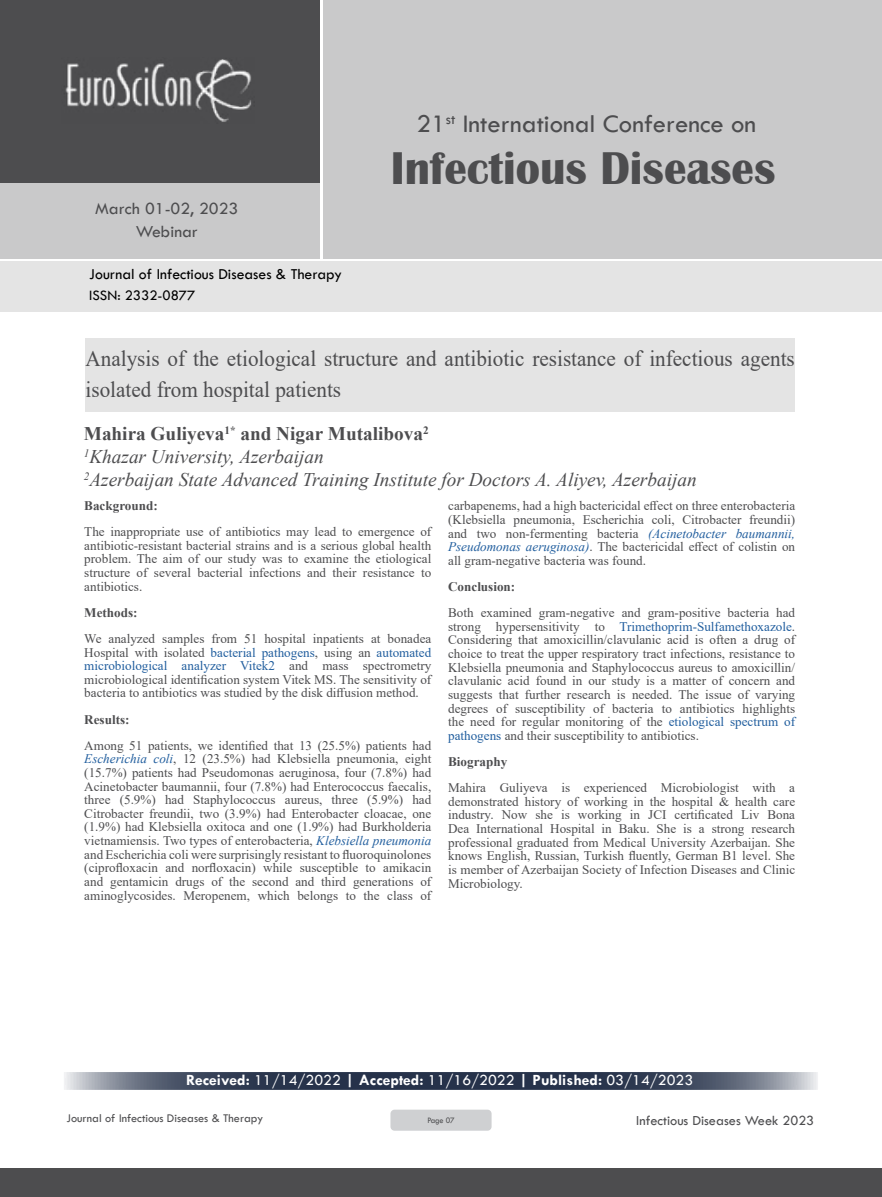
<style>
.page{position:relative;width:882px;height:1197px;background:#fff}
.page>*{position:absolute;margin:0;border:0;box-sizing:border-box;transform-origin:0 0}
.t1{font:700 47.25px "Britannic";color:#4d4d4f;scale:.95 1}
.t2{font:26.25px "Tw Cen";color:#4d4d4f}
.t3{font:22.57px/31.5px "Times New Roman";color:#4d4d4f;scale:.94 1}
.t4{font:italic 19.25px/23.1px "Times New Roman";color:#4d4d4f}
.t5{font:17.5px/23.6px "Tw Cen";color:#4d4d4f;text-align:center}
.t6{font:700 15.75px "Tw Cen";color:#fff}
.t7{font:15.75px "Tw Cen";color:#000}
.t8{font:14.88px "Tw Cen";color:#000}
.t9{font:14.35px "Tw Cen";color:#4d4d4f}
.t10{font:13.12px/13.7px "Times New Roman";color:#4d4d4f;text-align:justify}
.t11{font:700 13.12px "Times New Roman";color:#4d4d4f}
.t12{font:12.25px "Tw Cen";color:#4d4d4f}
.t13{font:8.58px "Tw Cen";letter-spacing:-.02em;color:#4d4d4f;scale:.95 1}
.s1{font-weight:700;font-style:normal}
.s2{color:#215e9e}
.s3{font-style:italic;color:#215e9e}
.s4{font-weight:400}
</style>
<div class="page">
<div style="left:0;top:0;width:319px;height:183px;background:#4d4d4f"></div>
<div style="left:0;top:183px;width:319px;height:76px;background:#c9c9ca"></div>
<div style="left:323px;top:0;width:559px;height:259px;background:#c9c9ca"></div>
<img style="left:65px;top:59px;width:187px;height:63px">
<div style="left:0;top:1168px;width:882px;height:29px;background:#4d4d4f"></div>
<div style="left:1px;top:261px;width:881px;height:51px;background:#e4e4e4"></div>
<div style="left:390px;top:1110px;width:102px;height:21px;background:#cfd0d2;border-radius:4px"></div>
<svg style="left:64px;top:1072px;width:754px;height:18px;background:#495367"></svg>
<div style="left:85px;top:338px;width:710px;height:73px;background:#e4e4e4"></div>
<h2 class="t2" style="left:416px;top:108px;width:341px">21<sup>st</sup> International Conference on</h2>
<h3 class="t5" style="left:95px;top:196px;width:145px">March 01-02, 2023<br>Webinar</h3>
<p class="t7" style="left:89px;top:264px;width:254px">Journal of Infectious Diseases &amp; Therapy</p>
<p class="t8" style="left:89px;top:287px;width:108px">ISSN: 2332-0877</p>
<h1 class="t1" style="left:391px;top:141px;width:406px">Infectious Diseases</h1>
<h3 class="t3" style="left:86px;top:342px;width:756px">Analysis of the etiological structure and antibiotic resistance of infectious agents isolated from hospital patients</h3>
<h3 class="t4" style="left:84px;top:422px;width:614px"><span class="s1">Mahira Guliyeva</span><sup>1*</sup> <span class="s1">and Nigar Mutalibova</span><sup>2<br></sup><sup>1</sup>Khazar University, Azerbaijan<br><sup>2</sup>Azerbaijan State Advanced Training Institute for Doctors A. Aliyev, Azerbaijan</h3>
<p class="t11" style="left:84px;top:496px;width:75px">Background:</p>
<p class="t10" style="left:84px;top:525px;width:348px">The inappropriate use of antibiotics may lead to emergence of antibiotic-resistant bacterial strains and is a serious global health problem. The aim of our study was to examine the etiological structure of several bacterial infections and their resistance to antibiotics.</p>
<p class="t11" style="left:84px;top:603px;width:55px">Methods:</p>
<p class="t10" style="left:84px;top:631px;width:349px">We analyzed samples from 51 hospital inpatients at bonadea Hospital with isolated <span class="s2">bacterial pathogens</span>, using an <span class="s2">automated microbiological analyzer Vitek2</span> and mass spectrometry microbiological identification system Vitek MS. The sensitivity of bacteria to antibiotics was studied by the disk diffusion method.</p>
<p class="t11" style="left:84px;top:710px;width:47px">Results:</p>
<p class="t10" style="left:84px;top:738px;width:349px">Among 51 patients, we identified that 13 (25.5%) patients had <span class="s3">Escherichia coli</span>, 12 (23.5%) had Klebsiella pneumonia, eight (15.7%) patients had Pseudomonas aeruginosa, four (7.8%) had Acinetobacter baumannii, four (7.8%) had Enterococcus faecalis, three (5.9%) had Staphylococcus aureus, three (5.9%) had Citrobacter freundii, two (3.9%) had Enterobacter cloacae, one (1.9%) had Klebsiella oxitoca and one (1.9%) had Burkholderia vietnamiensis. Two types of enterobacteria, <span class="s3">Klebsiella pneumonia </span>and Escherichia coli were surprisingly resistant to fluoroquinolones (ciprofloxacin and norfloxacin) while susceptible to amikacin and gentamicin drugs of the second and third generations of aminoglycosides. Meropenem, which belongs to the class of</p>
<p class="t10" style="left:448px;top:499px;width:349px">carbapenems, had a high bactericidal effect on three enterobacteria (Klebsiella pneumonia, Escherichia coli, Citrobacter freundii) and two non-fermenting bacteria <span class="s3">(Acinetobacter baumannii, Pseudomonas aeruginosa)</span>. The bactericidal effect of colistin on all gram-negative bacteria was found.</p>
<p class="t11" style="left:448px;top:577px;width:69px">Conclusion:</p>
<p class="t10" style="left:448px;top:605px;width:349px">Both examined gram-negative and gram-positive bacteria had strong hypersensitivity to <span class="s2">Trimethoprim-Sulfamethoxazole</span>.<br>Considering that amoxicillin/clavulanic acid is often a drug of choice to treat the upper respiratory tract infections, resistance to Klebsiella pneumonia and Staphylococcus aureus to amoxicillin/ clavulanic acid found in our study is a matter of concern and suggests that further research is needed. The issue of varying degrees of susceptibility of bacteria to antibiotics highlights the need for regular monitoring of the <span class="s2">etiological spectrum of pathogens</span> and their susceptibility to antibiotics.</p>
<p class="t11" style="left:448px;top:752px;width:61px">Biography</p>
<p class="t10" style="left:448px;top:780px;width:348px">Mahira Guliyeva is experienced Microbiologist with a demonstrated history of working in the hospital &amp; health care industry. Now she is working in JCI certificated Liv Bona Dea International Hospital in Baku. She is a strong research professional graduated from Medical University Azerbaijan. She knows English, Russian, Turkish fluently, German B1 level. She is member of Azerbaijan Society of Infection Diseases and Clinic Microbiology.</p>
<p class="t6" style="left:186px;top:1071px;width:509px">Received: <span class="s4">11/14/2022</span> | Accepted: <span class="s4">11/16/2022</span> | Published: <span class="s4">03/14/2023</span></p>
<p class="t12" style="left:66px;top:1111px;width:198px">Journal of Infectious Diseases &amp; Therapy</p>
<p class="t13" style="left:427px;top:1115px;width:30px">Page 07</p>
<p class="t9" style="left:636px;top:1111px;width:179px">Infectious Diseases Week 2023</p>
</div>
